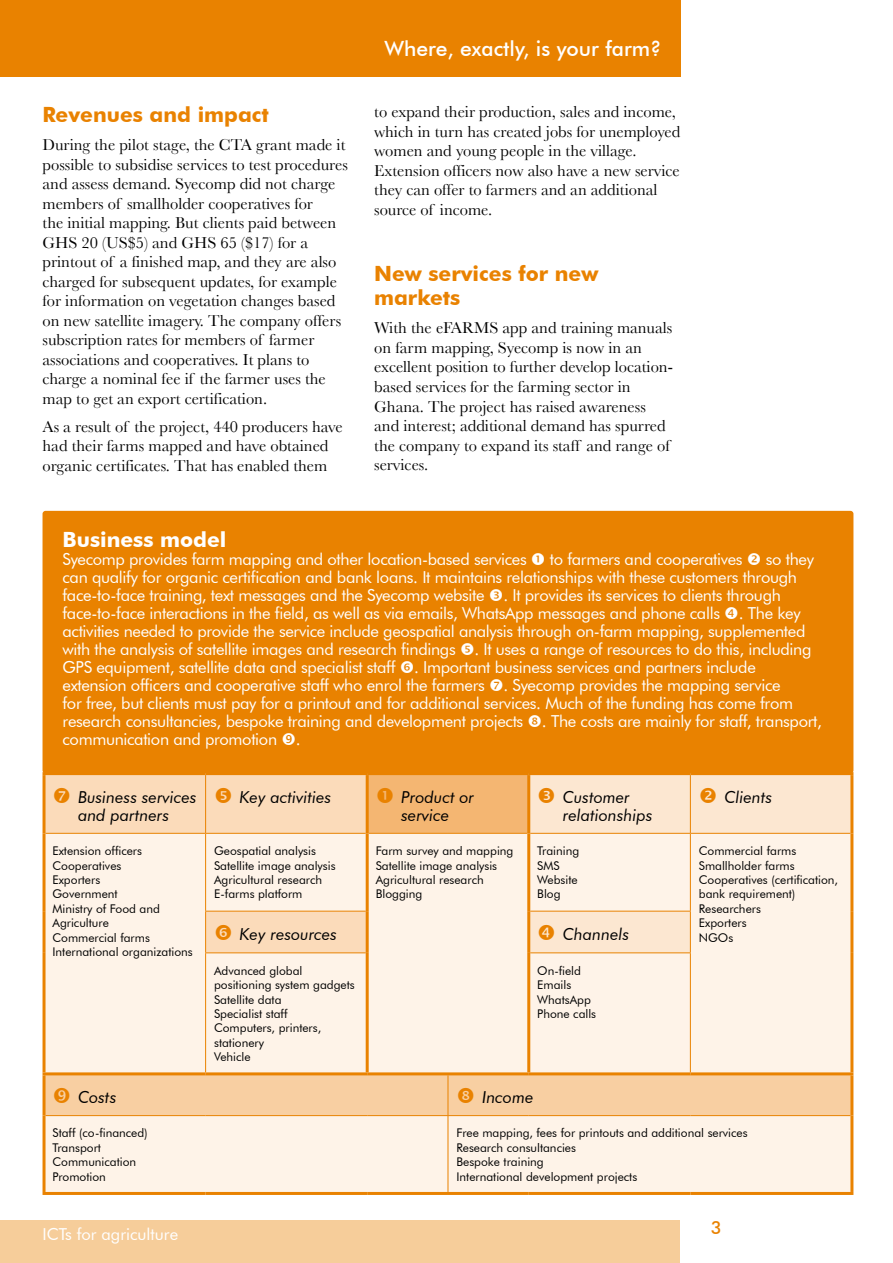
<style>
.page{position:relative;width:893px;height:1263px;background:#fff}
.page>*{position:absolute;margin:0;border:0;box-sizing:border-box;transform-origin:0 0}
.t1{font:700 21px/24px "Futura BT";color:#e98200}
.t2{font:500 21px "Futura BT";color:#fff}
.t3{font:700 21px "Futura BT";color:#fff}
.t4{font:500 18px "Futura BT";color:#e98200}
.t5{font:16.5px/19.5px "Baskerville";color:#000}
.t6{font:16.5px/18px "Futura BT";letter-spacing:-.02em;color:#fff}
.t7{font:italic 16.5px/18px "Futura BT";color:#000}
.t8{font:16.5px "Futura BT";color:#fff}
.t9{font:12px/14.4px "Futura BT";color:#000}
</style>
<div class="page">
<div style="left:0;top:0;width:680px;height:77px;background:#e98200"></div>
<div style="left:0;top:1220px;width:680px;height:43px;background:#f6cd9a"></div>
<div style="left:46px;top:775px;width:320px;height:58px;background:#fbdbba"></div>
<div style="left:367px;top:774px;width:162px;height:59px;background:#f4b672"></div>
<div style="left:530px;top:775px;width:320px;height:58px;background:#fce7d1"></div>
<div style="left:46px;top:834px;width:804px;height:358px;background:#fef3e8"></div>
<hr style="left:205px;top:775px;width:1px;height:58px;background:#e98200">
<hr style="left:690px;top:775px;width:1px;height:58px;background:#e98200">
<hr style="left:46px;top:833px;width:160px;height:1px;background:#e98200">
<hr style="left:206px;top:833px;width:160px;height:1px;background:#e98200">
<hr style="left:205px;top:834px;width:1px;height:77px;background:#e98200">
<hr style="left:369px;top:833px;width:79px;height:1px;background:#e98200">
<hr style="left:448px;top:833px;width:79px;height:1px;background:#e98200">
<hr style="left:530px;top:833px;width:160px;height:1px;background:#e98200">
<hr style="left:690px;top:833px;width:160px;height:1px;background:#e98200">
<hr style="left:690px;top:834px;width:1px;height:77px;background:#e98200">
<hr style="left:205px;top:911px;width:161px;height:1px;background:#e98200">
<hr style="left:205px;top:911px;width:1px;height:41px;background:#e98200">
<hr style="left:530px;top:911px;width:161px;height:1px;background:#e98200">
<hr style="left:690px;top:911px;width:1px;height:41px;background:#e98200">
<hr style="left:205px;top:952px;width:161px;height:1px;background:#e98200">
<hr style="left:205px;top:953px;width:1px;height:119px;background:#e98200">
<hr style="left:530px;top:952px;width:161px;height:1px;background:#e98200">
<hr style="left:690px;top:953px;width:1px;height:119px;background:#e98200">
<hr style="left:46px;top:1115px;width:160px;height:1px;background:#e98200">
<hr style="left:206px;top:1115px;width:161px;height:1px;background:#e98200">
<hr style="left:367px;top:1115px;width:81px;height:1px;background:#e98200">
<hr style="left:448px;top:1115px;width:81px;height:1px;background:#e98200">
<hr style="left:448px;top:1116px;width:1px;height:76px;background:#e98200">
<hr style="left:529px;top:1115px;width:161px;height:1px;background:#e98200">
<hr style="left:690px;top:1115px;width:160px;height:1px;background:#e98200">
<hr style="left:43px;top:772px;width:163px;height:3px;background:#e98200">
<hr style="left:43px;top:775px;width:3px;height:58px;background:#e98200">
<hr style="left:206px;top:772px;width:161px;height:3px;background:#e98200">
<hr style="left:43px;top:833px;width:3px;height:78px;background:#e98200">
<hr style="left:43px;top:911px;width:3px;height:42px;background:#e98200">
<hr style="left:43px;top:953px;width:3px;height:119px;background:#e98200">
<hr style="left:367px;top:772px;width:81px;height:3px;background:#e98200">
<hr style="left:366px;top:775px;width:3px;height:58px;background:#e98200">
<hr style="left:448px;top:772px;width:81px;height:3px;background:#e98200">
<hr style="left:366px;top:833px;width:3px;height:78px;background:#e98200">
<hr style="left:366px;top:911px;width:3px;height:42px;background:#e98200">
<hr style="left:366px;top:953px;width:3px;height:119px;background:#e98200">
<hr style="left:529px;top:772px;width:161px;height:3px;background:#e98200">
<hr style="left:527px;top:775px;width:3px;height:58px;background:#e98200">
<hr style="left:690px;top:772px;width:163px;height:3px;background:#e98200">
<hr style="left:850px;top:775px;width:3px;height:58px;background:#e98200">
<hr style="left:527px;top:833px;width:3px;height:78px;background:#e98200">
<hr style="left:850px;top:833px;width:3px;height:78px;background:#e98200">
<hr style="left:850px;top:911px;width:3px;height:42px;background:#e98200">
<hr style="left:850px;top:953px;width:3px;height:119px;background:#e98200">
<hr style="left:527px;top:911px;width:3px;height:42px;background:#e98200">
<hr style="left:527px;top:953px;width:3px;height:119px;background:#e98200">
<hr style="left:43px;top:1072px;width:163px;height:3px;background:#e98200">
<hr style="left:43px;top:1075px;width:3px;height:40px;background:#e98200">
<hr style="left:206px;top:1072px;width:161px;height:3px;background:#e98200">
<hr style="left:367px;top:1072px;width:81px;height:3px;background:#e98200">
<hr style="left:448px;top:1072px;width:81px;height:3px;background:#e98200">
<hr style="left:529px;top:1072px;width:161px;height:3px;background:#e98200">
<hr style="left:690px;top:1072px;width:163px;height:3px;background:#e98200">
<hr style="left:850px;top:1075px;width:3px;height:40px;background:#e98200">
<hr style="left:43px;top:1115px;width:3px;height:77px;background:#e98200">
<hr style="left:850px;top:1115px;width:3px;height:77px;background:#e98200">
<hr style="left:43px;top:1192px;width:163px;height:3px;background:#e98200">
<hr style="left:206px;top:1192px;width:161px;height:3px;background:#e98200">
<hr style="left:367px;top:1192px;width:81px;height:3px;background:#e98200">
<hr style="left:448px;top:1192px;width:81px;height:3px;background:#e98200">
<hr style="left:529px;top:1192px;width:161px;height:3px;background:#e98200">
<hr style="left:690px;top:1192px;width:163px;height:3px;background:#e98200">
<div style="left:44px;top:512px;width:808px;height:260px;background:#e98200;border-radius:2px"></div>
<div style="left:43px;top:511px;width:810px;height:262px;border:3px solid #e98200;border-radius:2px"></div>
<svg style="left:54px;top:787px;width:15px;height:15px"></svg>
<svg style="left:216px;top:787px;width:15px;height:15px"></svg>
<svg style="left:539px;top:787px;width:15px;height:15px"></svg>
<svg style="left:701px;top:787px;width:15px;height:15px"></svg>
<svg style="left:216px;top:925px;width:15px;height:15px"></svg>
<svg style="left:539px;top:925px;width:15px;height:15px"></svg>
<div style="left:44px;top:1074px;width:808px;height:41px;background:#f8cfa2"></div>
<p class="t1" style="left:43px;top:103px;width:228px">Revenues and impact</p>
<p class="t5" style="left:43px;top:135px;width:307px">During the pilot stage, the CTA grant made it possible to subsidise services to test procedures and assess demand. Syecomp did not charge members of smallholder cooperatives for<br>the initial mapping. But clients paid between GHS 20 (US$5) and GHS 65 ($17) for a printout of a finished map, and they are also charged for subsequent updates, for example for information on vegetation changes based on new satellite imagery. The company offers subscription rates for members of farmer associations and cooperatives. It plans to charge a nominal fee if the farmer uses the map to get an export certification.</p>
<p class="t5" style="left:43px;top:417px;width:302px">As a result of the project, 440 producers have had their farms mapped and have obtained organic certificates. That has enabled them</p>
<p class="t2" style="left:384px;top:36px;width:279px">Where, exactly, is your farm?</p>
<p class="t5" style="left:374px;top:102px;width:308px">to expand their production, sales and income, which in turn has created jobs for unemployed women and young people in the village.<br>Extension officers now also have a new service they can offer to farmers and an additional source of income.</p>
<p class="t1" style="left:374px;top:262px;width:226px">New services for new markets</p>
<p class="t5" style="left:374px;top:318px;width:300px">With the eFARMS app and training manuals on farm mapping, Syecomp is now in an excellent position to further develop location&shy;based services for the farming sector in Ghana. The project has raised awareness and interest; additional demand has spurred the company to expand its staff and range of services.</p>
<p class="t3" style="left:63px;top:527px;width:165px">Business model</p>
<p class="t6" style="left:63px;top:550px;width:466px">Syecomp provides farm mapping and other location-based services</p>
<p class="t6" style="left:550px;top:550px;width:194px">to farmers and cooperatives</p>
<p class="t6" style="left:63px;top:550px;width:761px;text-indent:703px">so they can qualify for organic certification and bank loans. It maintains relationships with these customers through face-to-face training, text messages and the Syecomp website . It provides its services to clients through face-to-face interactions in the field, as well as via emails, WhatsApp messages and phone calls . The key activities needed to provide the service include geospatial analysis through on-farm mapping, supplemented with the analysis of satellite images and research findings . It uses a range of resources to do this, including GPS equipment, satellite data and specialist staff . Important business services and partners include extension officers and cooperative staff who enrol the farmers . Syecomp provides the mapping service<br>for free, but clients must pay for a printout and for additional services. Much of the funding has come from research consultancies, bespoke training and development projects . The costs are mainly for staff, transport, communication and promotion .</p>
<p class="t7" style="left:78px;top:787px;width:120px">Business services and partners</p>
<p class="t7" style="left:240px;top:787px;width:93px">Key activities</p>
<p class="t7" style="left:401px;top:787px;width:74px">Product or service</p>
<p class="t7" style="left:563px;top:787px;width:91px">Customer relationships</p>
<p class="t7" style="left:724px;top:787px;width:49px">Clients</p>
<p class="t9" style="left:53px;top:844px;width:142px">Extension officers<br>Cooperatives<br>Exporters<br>Government<br>Ministry of Food and<br>Agriculture<br>Commercial farms<br>International organizations</p>
<p class="t9" style="left:214px;top:844px;width:123px">Geospatial analysis<br>Satellite image analysis<br>Agricultural research<br>E-farms platform</p>
<p class="t9" style="left:376px;top:844px;width:139px">Farm survey and mapping<br>Satellite image analysis<br>Agricultural research<br>Blogging</p>
<p class="t9" style="left:537px;top:844px;width:43px">Training<br>SMS<br>Website<br>Blog</p>
<p class="t9" style="left:699px;top:844px;width:141px">Commercial farms<br>Smallholder farms<br>Cooperatives (certification, bank requirement)<br>Researchers<br>Exporters</p>
<p class="t7" style="left:240px;top:925px;width:99px">Key resources</p>
<p class="t7" style="left:563px;top:925px;width:68px">Channels</p>
<p class="t9" style="left:699px;top:930px;width:36px">NGOs</p>
<p class="t9" style="left:214px;top:963px;width:142px">Advanced global positioning system gadgets<br>Satellite data<br>Specialist staff<br>Computers, printers, stationery<br>Vehicle</p>
<p class="t9" style="left:537px;top:963px;width:60px">On-field<br>Emails<br>WhatsApp<br>Phone calls</p>
<p class="t7" style="left:78px;top:1088px;width:40px">Costs</p>
<p class="t7" style="left:482px;top:1088px;width:53px">Income</p>
<p class="t9" style="left:53px;top:1126px;width:97px">Staff (co-financed)<br>Transport<br>Communication<br>Promotion</p>
<p class="t9" style="left:456px;top:1126px;width:293px">Free mapping, fees for printouts and additional services Research consultancies<br>Bespoke training<br>International development projects</p>
<p class="t8" style="left:43px;top:1224px;width:137px">ICTs for agriculture</p>
<p class="t4" style="left:711px;top:1217px;width:12px">3</p>
</div>
